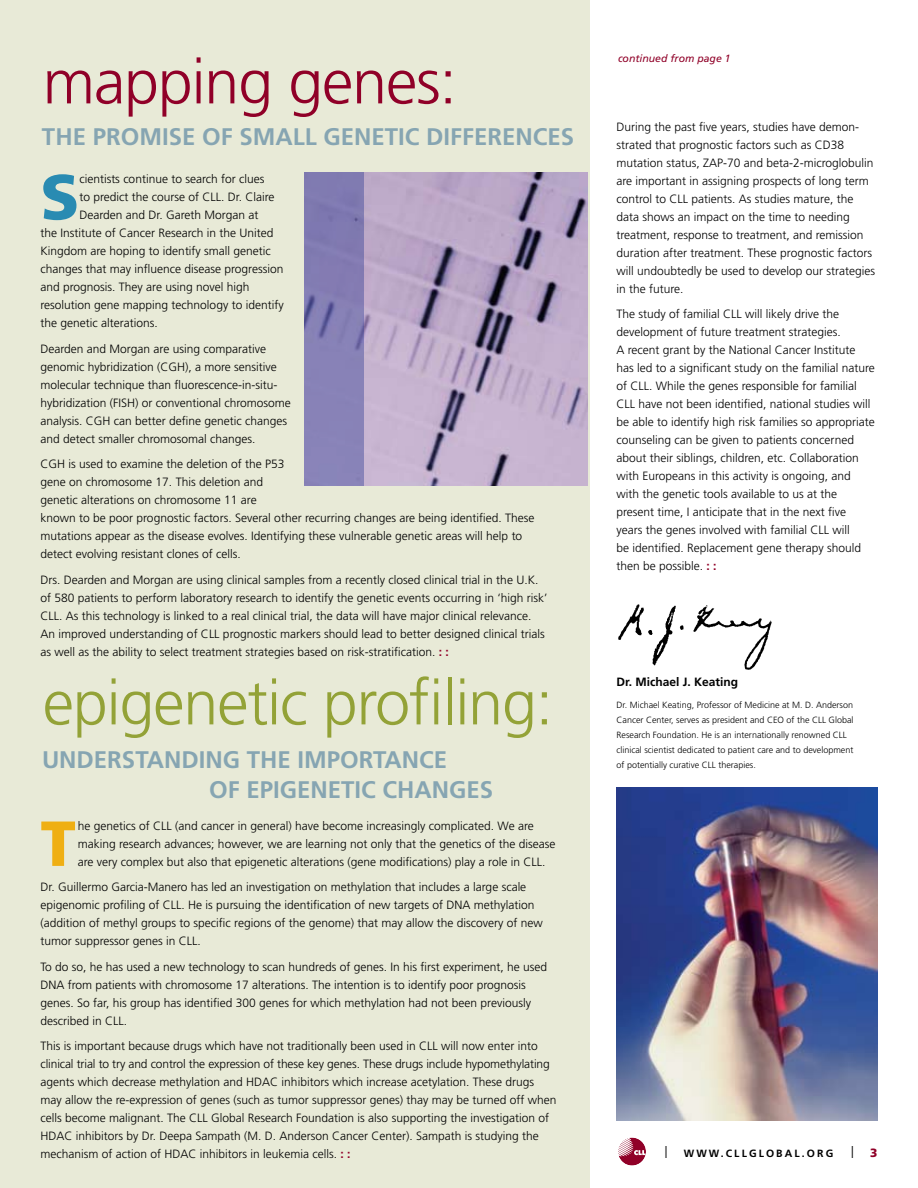
<style>
.page{position:relative;width:918px;height:1188px;background:#fff}
.page>*{position:absolute;margin:0;border:0;box-sizing:border-box;transform-origin:0 0}
.t1{font:900 63.6px "Frutiger";color:#298bb2}
.t2{font:900 63.6px "Frutiger";color:#efaf13}
.t3{font:300 63px "Frutiger";letter-spacing:-.02em;color:#93a237}
.t4{font:300 63px "Frutiger";letter-spacing:-.02em;color:#900028}
.t5{font:700 24px/30px "Frutiger";color:#86a5b2}
.t6{font:300 12px/18px "Frutiger";color:#000}
.t7{font:700 12px "Frutiger";color:#000}
.t8{font:condensed 12px "Frutiger";color:#000}
.t9{font:italic 10.5px "Frutiger";color:#900028}
.t10{font:700 10.5px "Frutiger";letter-spacing:.2em;color:#000}
.t11{font:300 9px/15px "Frutiger";color:#000}
.s1{font-weight:700;color:#900028}
</style>
<div class="page">
<svg style="left:618px;top:1138px;width:28px;height:28px"></svg>
<div style="left:0;top:0;width:590px;height:1188px;background:#e8ead7"></div>
<img style="left:616px;top:788px;width:262px;height:332px">
<img style="left:364px;top:172px;width:224px;height:314px">
<div style="left:304px;top:172px;width:60px;height:314px;background:#8781b6"></div>
<img style="left:618px;top:604px;width:154px;height:66px">
<h2 class="t4" style="left:43px;top:46px;width:416px">mapping genes:</h2>
<h3 class="t5" style="left:42px;top:122px;width:534px">THE PROMISE OF SMALL GENETIC DIFFERENCES</h3>
<h1 class="t1" style="left:40px;top:159px;width:40px">S</h1>
<p class="t6" style="left:79px;top:170px;width:187px">cientists continue to search for clues</p>
<p class="t6" style="left:79px;top:188px;width:197px">to predict the course of CLL. Dr. Claire</p>
<p class="t6" style="left:79px;top:206px;width:181px">Dearden and Dr. Gareth Morgan at</p>
<p class="t6" style="left:40px;top:224px;width:235px">the Institute of Cancer Research in the United</p>
<p class="t6" style="left:40px;top:242px;width:232px">Kingdom are hoping to identify small genetic</p>
<p class="t6" style="left:40px;top:260px;width:244px">changes that may influence disease progression</p>
<p class="t6" style="left:40px;top:278px;width:210px">and prognosis. They are using novel high</p>
<p class="t6" style="left:40px;top:296px;width:245px">resolution gene mapping technology to identify</p>
<p class="t6" style="left:40px;top:314px;width:119px">the genetic alterations.</p>
<p class="t6" style="left:40px;top:340px;width:252px">Dearden and Morgan are using comparative genomic hybridization (CGH), a more sensitive molecular technique than fluorescence-in-situ&shy;hybridization (FISH) or conventional chromosome analysis. CGH can better define genetic changes and detect smaller chromosomal changes.</p>
<p class="t6" style="left:40px;top:455px;width:496px">CGH is used to examine the deletion of the P53<br>gene on chromosome 17. This deletion and<br>genetic alterations on chromosome 11 are<br>known to be poor prognostic factors. Several other recurring changes are being identified. These mutations appear as the disease evolves. Identifying these vulnerable genetic areas will help to detect evolving resistant clones of cells.</p>
<p class="t6" style="left:40px;top:571px;width:508px">Drs. Dearden and Morgan are using clinical samples from a recently closed clinical trial in the U.K. of 580 patients to perform laboratory research to identify the genetic events occurring in ‘high risk’ CLL. As this technology is linked to a real clinical trial, the data will have major clinical relevance.<br>An improved understanding of CLL prognostic markers should lead to better designed clinical trials as well as the ability to select treatment strategies based on risk-stratification. <span class="s1">: :</span></p>
<h2 class="t3" style="left:43px;top:667px;width:512px">epigenetic profiling:</h2>
<h3 class="t5" style="left:209px;top:744px;width:286px;text-indent:-167px">UNDERSTANDING THE IMPORTANCE<br>OF EPIGENETIC CHANGES</h3>
<h1 class="t2" style="left:40px;top:805px;width:37px">T</h1>
<p class="t6" style="left:78px;top:817px;width:479px">he genetics of CLL (and cancer in general) have become increasingly complicated. We are making research advances; however, we are learning not only that the genetics of the disease are very complex but also that epigenetic alterations (gene modifications) play a role in CLL.</p>
<p class="t6" style="left:40px;top:878px;width:504px">Dr. Guillermo Garcia-Manero has led an investigation on methylation that includes a large scale epigenomic profiling of CLL. He is pursuing the identification of new targets of DNA methylation (addition of methyl groups to specific regions of the genome) that may allow the discovery of new tumor suppressor genes in CLL.</p>
<p class="t6" style="left:40px;top:958px;width:508px">To do so, he has used a new technology to scan hundreds of genes. In his first experiment, he used DNA from patients with chromosome 17 alterations. The intention is to identify poor prognosis genes. So far, his group has identified 300 genes for which methylation had not been previously described in CLL.</p>
<p class="t6" style="left:40px;top:1037px;width:517px">This is important because drugs which have not traditionally been used in CLL will now enter into clinical trial to try and control the expression of these key genes. These drugs include hypomethylating agents which decrease methylation and HDAC inhibitors which increase acetylation. These drugs may allow the re-expression of genes (such as tumor suppressor genes) thay may be turned off when cells become malignant. The CLL Global Research Foundation is also supporting the investigation of HDAC inhibitors by Dr. Deepa Sampath (M. D. Anderson Cancer Center). Sampath is studying the mechanism of action of HDAC inhibitors in leukemia cells. <span class="s1">: :</span></p>
<p class="t9" style="left:618px;top:52px;width:114px">continued from page 1</p>
<p class="t6" style="left:616px;top:118px;width:260px">During the past five years, studies have demon&shy;strated that prognostic factors such as CD38 mutation status, ZAP-70 and beta-2-microglobulin are important in assigning prospects of long term control to CLL patients. As studies mature, the data shows an impact on the time to needing treatment, response to treatment, and remission duration after treatment. These prognostic factors will undoubtedly be used to develop our strategies in the future.</p>
<p class="t6" style="left:616px;top:305px;width:260px">The study of familial CLL will likely drive the development of future treatment strategies.<br>A recent grant by the National Cancer Institute has led to a significant study on the familial nature of CLL. While the genes responsible for familial CLL have not been identified, national studies will be able to identify high risk families so appropriate counseling can be given to patients concerned about their siblings, children, etc. Collaboration with Europeans in this activity is ongoing, and with the genetic tools available to us at the present time, I anticipate that in the next five years the genes involved with familial CLL will<br>be identified. Replacement gene therapy should then be possible. <span class="s1">: :</span></p>
<p class="t7" style="left:616px;top:674px;width:123px">DR. M ICHAEL J. KEATING</p>
<p class="t11" style="left:616px;top:697px;width:239px">Dr. Michael Keating, Professor of Medicine at M. D. Anderson Cancer Center, serves as president and CEO of the CLL Global Research Foundation. He is an internationally renowned CLL clinical scientist dedicated to patient care and to development of potentially curative CLL therapies.</p>
<p class="t8" style="left:665px;top:1144px;width:4px">|</p>
<p class="t10" style="left:684px;top:1147px;width:151px">WWW.CLLGLOBAL.ORG</p>
<p class="t8" style="left:851px;top:1144px;width:4px">|</p>
</div>
